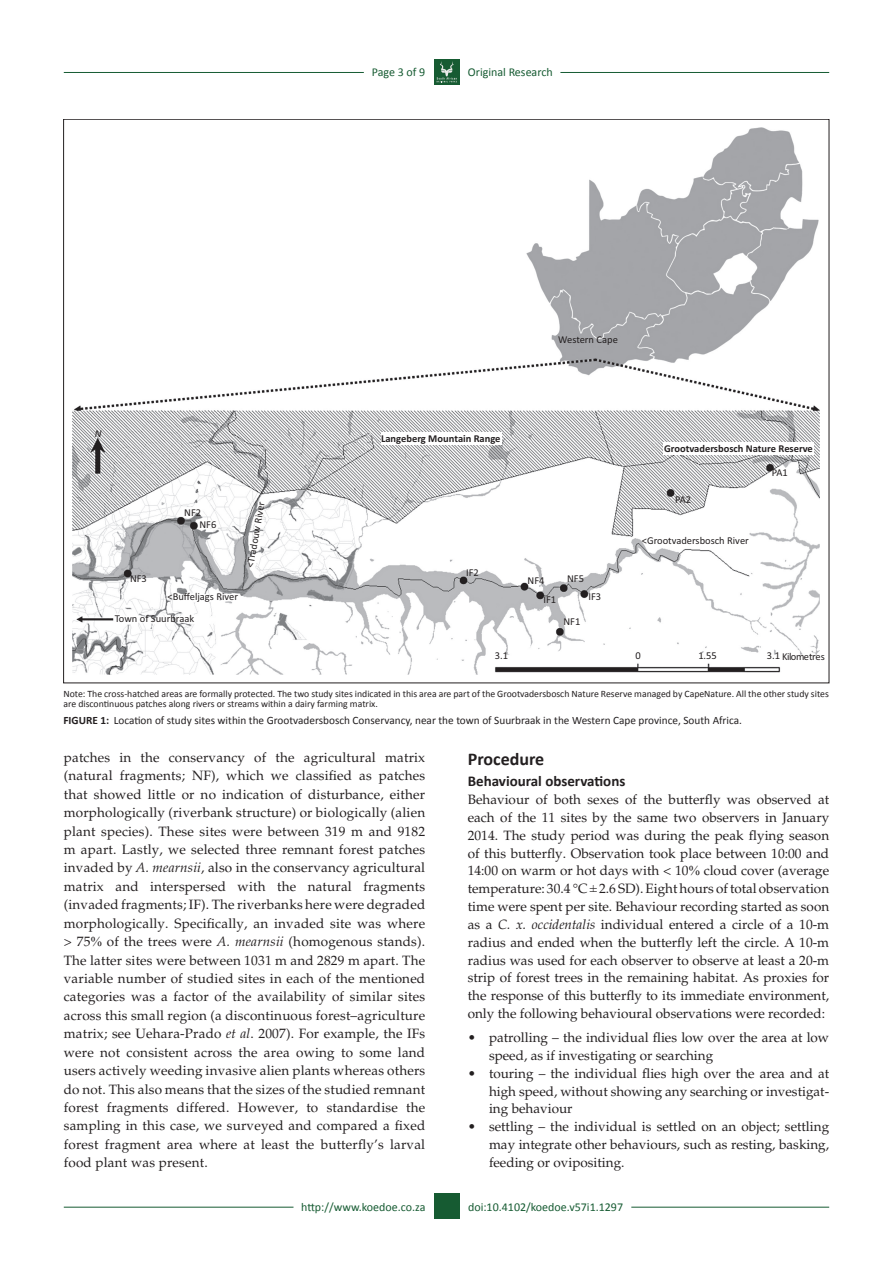
<style>
.page{position:relative;width:893px;height:1263px;background:#fff}
.page>*{position:absolute;margin:0;border:0;box-sizing:border-box;transform-origin:0 0}
._2_1_line{font:700 18px "Calibri";color:#231f20}
._3_1_line{font:700 15px "Calibri";color:#231f20}
.Text{font:13.5px/18.5px "Palatino";color:#231f20;text-align:justify}
.Text1{font:13.5px/17.9px "Palatino";color:#231f20;text-align:justify}
.RRH_Bottom{font:12px "Calibri";color:#165b32}
.LRH_Bottom{font:12px "Calibri";color:#165b32}
.RRH{font:12px "Calibri";color:#165b32}
.LRH{font:12px "Calibri";letter-spacing:-.005em;color:#165b32}
.Figure_caption{font:11.25px "Calibri";color:#231f20}
.t1{font:10.5px/12.1px "Calibri";color:#231f20}
.t2{font:700 10.5px "Calibri";color:#231f20}
.t3{font:10.5px "Calibri";letter-spacing:-.035em;color:#231f20}
.t4{font:italic 10.5px "Calibri";color:#231f20}
.Fig_source{font:9.75px/10.5px "Calibri";color:#231f20}
.s1{font-weight:700}
.s2{font-style:italic}
.s3{font-family:"Times New Roman"}
</style>
<div class="page">
<svg style="left:434px;top:59px;width:25px;height:26px"></svg>
<svg style="left:437px;top:61px;width:20px;height:21px"></svg>
<hr style="left:64px;top:72px;width:300px;height:1px;background:#165b32">
<hr style="left:560px;top:72px;width:269px;height:1px;background:#165b32">
<hr style="left:64px;top:1207px;width:229px;height:1px;background:#165b32">
<hr style="left:631px;top:1207px;width:198px;height:1px;background:#165b32">
<div style="left:434px;top:1193px;width:25px;height:26px;background:#165b32"></div>
<img style="left:72px;top:128px;width:748px;height:546px">
<div style="left:381px;top:433px;width:121px;height:12px;background:#fff"></div>
<div style="left:663px;top:442px;width:151px;height:12px;background:#fff"></div>
<p class="LRH" style="left:372px;top:65px;width:55px">Page 3 of 9</p>
<p class="RRH" style="left:468px;top:65px;width:86px">Original Research</p>
<p class="t4" style="left:95px;top:427px;width:8px">N</p>
<p class="t1" style="left:199px;top:507px;width:18px;text-indent:-15px">NF2<br>NF6</p>
<p class="t1" style="left:130px;top:572px;width:18px">NF3</p>
<p class="t1" style="left:115px;top:613px;width:81px">Town of Suurbraak</p>
<p class="t1" style="left:167px;top:590px;width:72px">&lt;Buffeljags River</p>
<p class="t1" style="left:244px;top:566px;width:68px;rotate:-80deg">&lt;Tradouw River</p>
<p class="t1" style="left:558px;top:334px;width:61px">Western Cape</p>
<p class="t2" style="left:381px;top:432px;width:121px">Langeberg Mountain Range</p>
<p class="t1" style="left:466px;top:566px;width:14px">IF2</p>
<p class="t1" style="left:528px;top:574px;width:18px">NF4</p>
<p class="t1" style="left:543px;top:594px;width:14px">IF1</p>
<p class="t1" style="left:567px;top:573px;width:18px">NF5</p>
<p class="t1" style="left:563px;top:615px;width:18px">NF1</p>
<p class="t1" style="left:588px;top:590px;width:14px">IF3</p>
<p class="t2" style="left:664px;top:442px;width:150px">Grootvadersbosch Nature Reserve</p>
<p class="t1" style="left:675px;top:494px;width:18px">PA2</p>
<p class="t1" style="left:642px;top:535px;width:109px">&lt;Grootvadersbosch River</p>
<p class="t1" style="left:772px;top:467px;width:18px">PA1</p>
<p class="t1" style="left:495px;top:650px;width:15px">3.1</p>
<p class="t1" style="left:635px;top:650px;width:7px">0</p>
<p class="t1" style="left:698px;top:650px;width:20px">1.55</p>
<p class="t3" style="left:767px;top:649px;width:59px">3.1 Kilometres</p>
<p class="Fig_source" style="left:63px;top:688px;width:767px">Note: The cross-hatched areas are formally protected. The two study sites indicated in this area are part of the Grootvadersbosch Nature Reserve managed by CapeNature. All the other study sites are discontinuous patches along rivers or streams within a dairy farming matrix.</p>
<p class="Figure_caption" style="left:63px;top:713px;width:680px"><span class="s1">FIGURE 1:</span> Location of study sites within the Grootvadersbosch Conservancy, near the town of Suurbraak in the Western Cape province, South Africa.</p>
<p class="Text" style="left:64px;top:748px;width:363px">patches in the conservancy of the agricultural matrix (natural fragments; NF), which we classified as patches that showed little or no indication of disturbance, either morphologically (riverbank structure) or biologically (alien plant species). These sites were between 319 m and 9182 m apart. Lastly, we selected three remnant forest patches invaded by <span class="s2">A. mearnsii</span>, also in the conservancy agricultural matrix and interspersed with the natural fragments (invaded fragments; IF). The riverbanks here were degraded morphologically. Specifically, an invaded site was where &gt; 75<span class="s3">%</span> of the trees were <span class="s2">A. mearnsii</span> (homogenous stands).<br>The latter sites were between 1031 m and 2829 m apart. The variable number of studied sites in each of the mentioned categories was a factor of the availability of similar sites across this small region (a discontinuous forest–agriculture matrix; see Uehara-Prado <span class="s2">et al</span>. 2007). For example, the IFs were not consistent across the area owing to some land users actively weeding invasive alien plants whereas others do not. This also means that the sizes of the studied remnant forest fragments differed. However, to standardise the sampling in this case, we surveyed and compared a fixed forest fragment area where at least the butterfly’s larval food plant was present.</p>
<p class="_2_1_line" style="left:468px;top:748px;width:78px">Procedure</p>
<p class="_3_1_line" style="left:468px;top:772px;width:159px">Behavioural observations</p>
<p class="Text1" style="left:468px;top:791px;width:363px">Behaviour of both sexes of the butterfly was observed at each of the 11 sites by the same two observers in January 2014. The study period was during the peak flying season of this butterfly. Observation took place between 10:00 and 14:00 on warm or hot days with &lt; 10<span class="s3">%</span> cloud cover (average temperature: 30.4 <span class="s3">°</span>C <span class="s3">±</span> 2.6 SD). Eight hours of total observation time were spent per site. Behaviour recording started as soon as a <span class="s2">C. x. occidentalis</span> individual entered a circle of a 10-m radius and ended when the butterfly left the circle. A 10-m radius was used for each observer to observe at least a 20-m strip of forest trees in the remaining habitat. As proxies for the response of this butterfly to its immediate environment, only the following behavioural observations were recorded:</p>
<p class="Text" style="left:489px;top:1029px;width:342px;line-height:17.9px;text-indent:-21px">• patrolling – the individual flies low over the area at low speed, as if investigating or searching</p>
<p class="Text" style="left:489px;top:1064px;width:342px;line-height:17.9px;text-indent:-21px">• touring – the individual flies high over the area and at high speed, without showing any searching or investigat&shy;ing behaviour</p>
<p class="Text" style="left:489px;top:1118px;width:342px;line-height:18px;text-indent:-21px">• settling – the individual is settled on an object; settling may integrate other behaviours, such as resting, basking, feeding or ovipositing.</p>
<p class="LRH_Bottom" style="left:301px;top:1199px;width:126px">http://www.koedoe.co.za</p>
<p class="RRH_Bottom" style="left:468px;top:1199px;width:157px">doi:10.4102/koedoe.v57i1.1297</p>
</div>
